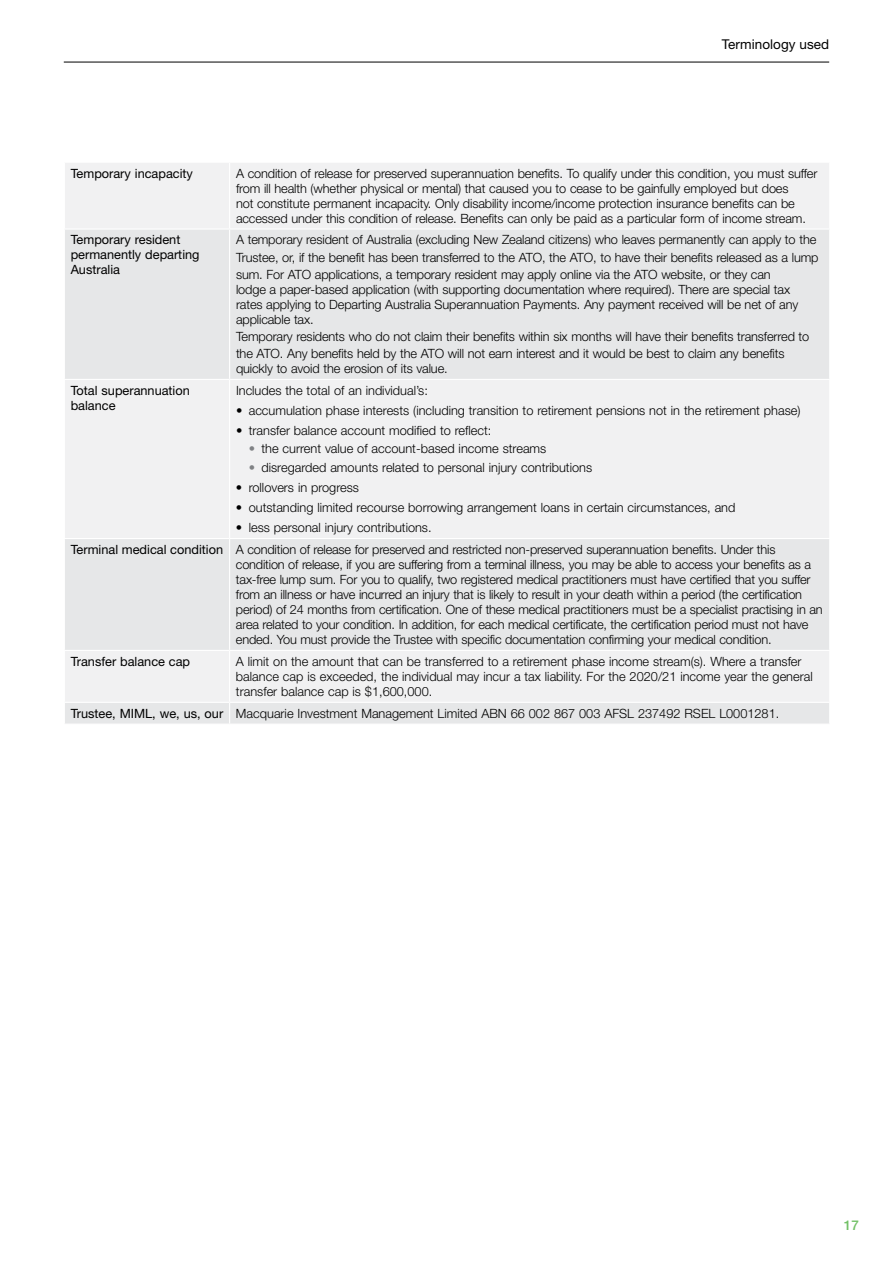
<style>
.page{position:relative;width:893px;height:1263px;background:#fff}
.page>*{position:absolute;margin:0;border:0;box-sizing:border-box;transform-origin:0 0}
.t1{font:13.5px "Helvetica Neue LT Std";letter-spacing:.005em;color:#000}
.t2{font:500 13.5px "Helvetica Neue LT Std";color:#73c167}
.t3{font:300 12.75px/15px "Helvetica Neue LT Std";letter-spacing:-.01em;color:#000}
.t4{font:12.75px/15px "Helvetica Neue LT Std";color:#000}
.s1{color:#808285}
.s2{font-weight:400}
</style>
<div class="page">
<hr style="left:64px;top:62px;width:765px;height:1px;background:#000">
<div style="left:65px;top:163px;width:764px;height:65px;background:#f1f1f2"></div>
<svg style="left:65px;top:230px;width:764px;height:493px;fill:#e6e7e8"></svg>
<hr style="left:229px;top:163px;width:1px;height:65px;background:#fff">
<hr style="left:229px;top:230px;width:1px;height:149px;background:#fff">
<hr style="left:64px;top:379px;width:166px;height:1px;background:#fff">
<hr style="left:230px;top:379px;width:600px;height:1px;background:#fff">
<hr style="left:229px;top:380px;width:1px;height:158px;background:#fff">
<hr style="left:64px;top:538px;width:166px;height:1px;background:#fff">
<hr style="left:230px;top:538px;width:600px;height:1px;background:#fff">
<hr style="left:229px;top:539px;width:1px;height:111px;background:#fff">
<hr style="left:64px;top:650px;width:166px;height:1px;background:#fff">
<hr style="left:230px;top:650px;width:600px;height:1px;background:#fff">
<hr style="left:229px;top:651px;width:1px;height:51px;background:#fff">
<hr style="left:64px;top:702px;width:166px;height:1px;background:#fff">
<hr style="left:230px;top:702px;width:600px;height:1px;background:#fff">
<svg style="left:229px;top:703px;width:1px;height:20px"></svg>
<p class="t1" style="left:722px;top:36px;width:109px">Terminology used</p>
<p class="t4" style="left:71px;top:165px;width:124px">Temporary incapacity</p>
<p class="t3" style="left:236px;top:165px;width:583px">A condition of release for preserved superannuation benefits. To qualify under this condition, you must suffer from ill health (whether physical or mental) that caused you to cease to be gainfully employed but does<br>not constitute permanent incapacity. Only disability income/income protection insurance benefits can be accessed under this condition of release. Benefits can only be paid as a particular form of income stream.</p>
<p class="t4" style="left:71px;top:232px;width:130px">Temporary resident permanently departing<br>Australia</p>
<p class="t3" style="left:236px;top:231px;width:584px;line-height:17.1px">A temporary resident of Australia (excluding New Zealand citizens) who leaves permanently can apply to the<br>Trustee, or, if the benefit has been transferred to the ATO, the ATO, to have their benefits released as a lump sum. For ATO applications, a temporary resident may apply online via the ATO website, or they can</p>
<p class="t3" style="left:236px;top:281px;width:564px">lodge a paper-based application (with supporting documentation where required). There are special tax rates applying to Departing Australia Superannuation Payments. Any payment received will be net of any applicable tax.</p>
<p class="t3" style="left:236px;top:327px;width:575px;line-height:17.1px">Temporary residents who do not claim their benefits within six months will have their benefits transferred to the ATO. Any benefits held by the ATO will not earn interest and it would be best to claim any benefits</p>
<p class="t3" style="left:236px;top:361px;width:213px">quickly to avoid the erosion of its value.</p>
<p class="t4" style="left:71px;top:383px;width:121px">Total superannuation balance</p>
<p class="t3" style="left:236px;top:382px;width:193px">Includes the total of an individual’s:</p>
<p class="t3" style="left:236px;top:402px;width:566px">• accumulation phase interests (including transition to retirement pensions not in the retirement phase)</p>
<p class="t3" style="left:236px;top:422px;width:257px">• transfer balance account modified to reflect:</p>
<p class="t3" style="left:249px;top:441px;width:299px"><span class="s1">•</span> the current value of account-based income streams</p>
<p class="t3" style="left:249px;top:460px;width:345px"><span class="s1">•</span> disregarded amounts related to personal injury contributions</p>
<p class="t3" style="left:236px;top:480px;width:125px">• rollovers in progress</p>
<p class="t3" style="left:236px;top:500px;width:501px">• outstanding limited recourse borrowing arrangement loans in certain circumstances, and</p>
<p class="t3" style="left:71px;top:516px;width:706px;line-height:21.9px;text-indent:165px">• less personal injury contributions.<br><span class="s2">Terminal medical condition</span> A condition of release for preserved and restricted non-preserved superannuation benefits. Under this</p>
<p class="t3" style="left:236px;top:557px;width:588px">condition of release, if you are suffering from a terminal illness, you may be able to access your benefits as a tax-free lump sum. For you to qualify, two registered medical practitioners must have certified that you suffer from an illness or have incurred an injury that is likely to result in your death within a period (the certification period) of 24 months from certification. One of these medical practitioners must be a specialist practising in an area related to your condition. In addition, for each medical certificate, the certification period must not have ended. You must provide the Trustee with specific documentation confirming your medical condition.</p>
<p class="t4" style="left:71px;top:654px;width:121px">Transfer balance cap</p>
<p class="t3" style="left:236px;top:653px;width:578px">A limit on the amount that can be transferred to a retirement phase income stream(s). Where a transfer balance cap is exceeded, the individual may incur a tax liability. For the 2020/21 income year the general transfer balance cap is $1,600,000.</p>
<p class="t3" style="left:71px;top:705px;width:710px"><span class="s2">Trustee, MIML, we, us, our</span> Macquarie Investment Management Limited ABN 66 002 867 003 AFSL 237492 RSEL L0001281.</p>
<p class="t2" style="left:844px;top:1217px;width:17px">17</p>
</div>
